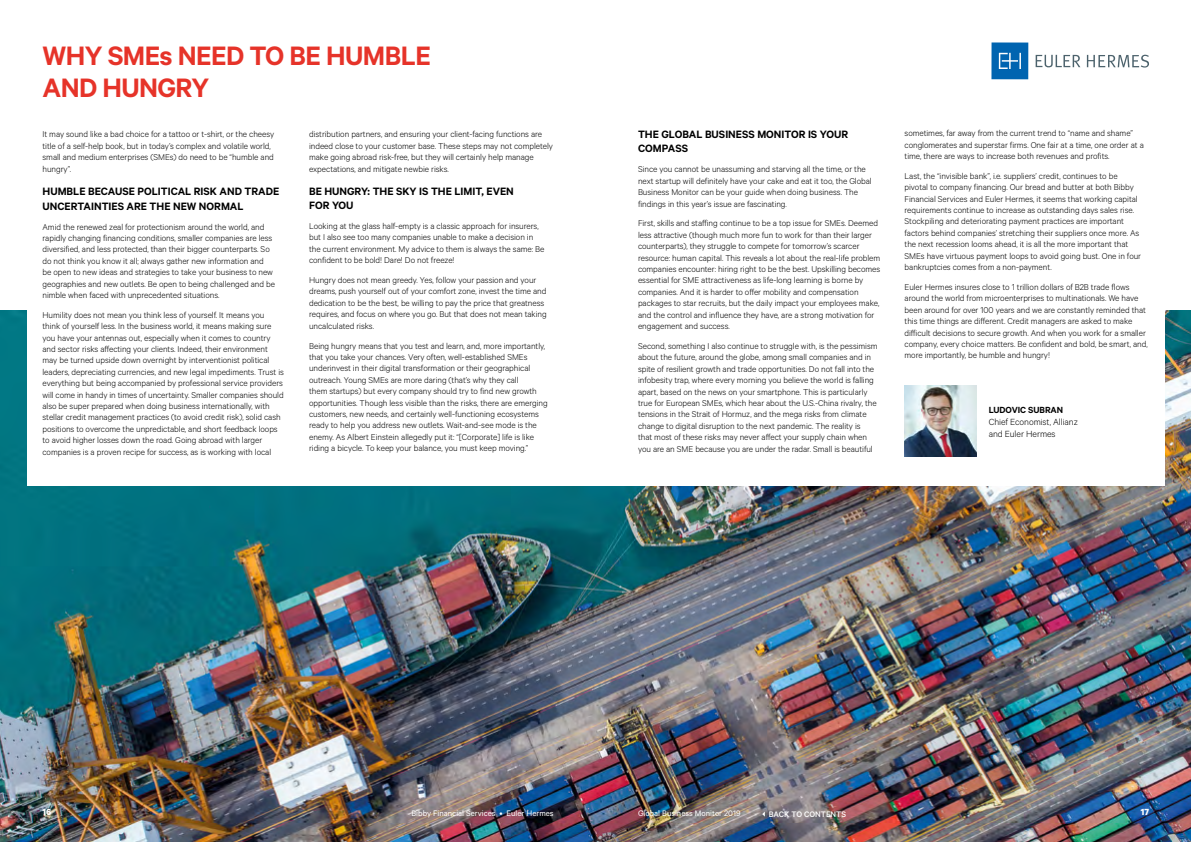
<style>
.page{position:relative;width:1191px;height:842px;background:#fff}
.page>*{position:absolute;margin:0;border:0;box-sizing:border-box;transform-origin:0 0}
.t1{font:600 30px/32px "Calibre";letter-spacing:-.02em;color:#e63329}
.t2{font:600 12px/14.4px "Calibre";color:#000}
.t3{font:300 10px/12px "Calibre";letter-spacing:-.005em;color:#000}
.t4{font:600 10px "Calibre";letter-spacing:-.005em;color:#000}
.t5{font:700 10px "Calibre";color:#fff}
.t6{font:300 9.5px/11.4px "Calibre";letter-spacing:-.005em;color:#000}
.t7{font:9px "Calibre";color:#fff}
.t8{font:500 9px "Calibre";color:#fff}
</style>
<div class="page">
<img style="left:0;top:310px;width:1191px;height:532px">
<div style="left:27px;top:0;width:1137px;height:485px;background:#fff"></div>
<img style="left:904px;top:385px;width:72px;height:72px">
<div style="left:991px;top:42px;width:37px;height:37px;background:#0064b0"></div>
<svg style="left:998px;top:53px;width:23px;height:16px"></svg>
<svg style="left:1035px;top:55px;width:45px;height:12px"></svg>
<svg style="left:1086px;top:55px;width:63px;height:13px"></svg>
<svg style="left:762px;top:811px;width:3px;height:6px"></svg>
<h1 class="t1" style="left:43px;top:39px;width:390px">WHY SMEs NEED TO BE HUMBLE<br>AND HUNGRY</h1>
<p class="t6" style="left:43px;top:128px;width:233px">It may sound like a bad choice for a tattoo or t-shirt, or the cheesy title of a self-help book, but in today’s complex and volatile world, small and medium enterprises (SMEs) do need to be “humble and hungry”.</p>
<p class="t2" style="left:43px;top:184px;width:238px">HUMBLE BECAUSE POLITICAL RISK AND TRADE<br>UNCERTAINTIES ARE THE NEW NORMAL</p>
<p class="t6" style="left:43px;top:220px;width:234px">Amid the renewed zeal for protectionism around the world, and rapidly changing financing conditions, smaller companies are less diversified, and less protected, than their bigger counterparts. So do not think you know it all; always gather new information and<br>be open to new ideas and strategies to take your business to new geographies and new outlets. Be open to being challenged and be nimble when faced with unprecedented situations.</p>
<p class="t6" style="left:43px;top:309px;width:243px">Humility does not mean you think less of yourself. It means you think of yourself less. In the business world, it means making sure you have your antennas out, especially when it comes to country and sector risks affecting your clients. Indeed, their environment may be turned upside down overnight by interventionist political leaders, depreciating currencies, and new legal impediments. Trust is everything but being accompanied by professional service providers will come in handy in times of uncertainty. Smaller companies should also be super prepared when doing business internationally, with stellar credit management practices (to avoid credit risk), solid cash positions to overcome the unpredictable, and short feedback loops to avoid higher losses down the road. Going abroad with larger companies is a proven recipe for success, as is working with local</p>
<p class="t6" style="left:309px;top:128px;width:245px">distribution partners, and ensuring your client-facing functions are indeed close to your customer base. These steps may not completely make going abroad risk-free, but they will certainly help manage expectations, and mitigate newbie risks.</p>
<p class="t2" style="left:309px;top:183px;width:206px">BE HUNGRY: THE SKY IS THE LIMIT, EVEN<br>FOR YOU</p>
<p class="t6" style="left:309px;top:220px;width:237px">Looking at the glass half-empty is a classic approach for insurers, but I also see too many companies unable to make a decision in the current environment. My advice to them is always the same: Be confident to be bold! Dare! Do not freeze!</p>
<p class="t6" style="left:309px;top:274px;width:239px">Hungry does not mean greedy. Yes, follow your passion and your dreams, push yourself out of your comfort zone, invest the time and dedication to be the best, be willing to pay the price that greatness requires, and focus on where you go. But that does not mean taking uncalculated risks.</p>
<p class="t6" style="left:309px;top:339px;width:240px">Being hungry means that you test and learn, and, more importantly, that you take your chances. Very often, well-established SMEs underinvest in their digital transformation or their geographical outreach. Young SMEs are more daring (that’s why they call<br>them startups) but every company should try to find new growth opportunities. Though less visible than the risks, there are emerging customers, new needs, and certainly well-functioning ecosystems ready to help you address new outlets. Wait-and-see mode is the enemy. As Albert Einstein allegedly put it: “[Corporate] life is like riding a bicycle. To keep your balance, you must keep moving.”</p>
<p class="t2" style="left:638px;top:127px;width:212px">THE GLOBAL BUSINESS MONITOR IS YOUR<br>COMPASS</p>
<p class="t6" style="left:638px;top:163px;width:235px">Since you cannot be unassuming and starving all the time, or the next startup will definitely have your cake and eat it too, the Global Business Monitor can be your guide when doing business. The findings in this year’s issue are fascinating.</p>
<p class="t6" style="left:638px;top:217px;width:244px">First, skills and staffing continue to be a top issue for SMEs. Deemed less attractive (though much more fun to work for than their larger counterparts), they struggle to compete for tomorrow’s scarcer resource: human capital. This reveals a lot about the real-life problem companies encounter: hiring right to be the best. Upskilling becomes essential for SME attractiveness as life-long learning is borne by companies. And it is harder to offer mobility and compensation packages to star recruits, but the daily impact your employees make, and the control and influence they have, are a strong motivation for engagement and success.</p>
<p class="t6" style="left:638px;top:340px;width:241px">Second, something I also continue to struggle with, is the pessimism about the future, around the globe, among small companies and in spite of resilient growth and trade opportunities. Do not fall into the infobesity trap, where every morning you believe the world is falling apart, based on the news on your smartphone. This is particularly true for European SMEs, which hear about the U.S.-China rivalry, the tensions in the Strait of Hormuz, and the mega risks from climate change to digital disruption to the next pandemic. The reality is<br>that most of these risks may never affect your supply chain when you are an SME because you are under the radar. Small is beautiful</p>
<p class="t6" style="left:904px;top:127px;width:241px">sometimes, far away from the current trend to “name and shame” conglomerates and superstar firms. One fair at a time, one order at a time, there are ways to increase both revenues and profits.</p>
<p class="t6" style="left:904px;top:170px;width:238px">Last, the “invisible bank”, i.e. suppliers’ credit, continues to be pivotal to company financing. Our bread and butter at both Bibby Financial Services and Euler Hermes, it seems that working capital requirements continue to increase as outstanding days sales rise.<br>Stockpiling and deteriorating payment practices are important factors behind companies’ stretching their suppliers once more. As the next recession looms ahead, it is all the more important that SMEs have virtuous payment loops to avoid going bust. One in four bankruptcies comes from a non-payment.</p>
<p class="t6" style="left:904px;top:281px;width:244px">Euler Hermes insures close to 1 trillion dollars of B2B trade flows around the world from microenterprises to multinationals. We have been around for over 100 years and we are constantly reminded that this time things are different. Credit managers are asked to make difficult decisions to secure growth. And when you work for a smaller company, every choice matters. Be confident and bold, be smart, and, more importantly, be humble and hungry!</p>
<p class="t4" style="left:988px;top:404px;width:76px">LUDOVIC SUBRAN</p>
<p class="t3" style="left:988px;top:415px;width:91px">Chief Economist, Allianz and Euler Hermes</p>
<p class="t5" style="left:43px;top:806px;width:10px">16</p>
<p class="t7" style="left:411px;top:808px;width:144px">Bibby Financial Services • Euler Hermes</p>
<p class="t7" style="left:638px;top:808px;width:104px">Global Business Monitor 2019</p>
<p class="t8" style="left:769px;top:808px;width:79px">BACK TO CONTENTS</p>
<p class="t5" style="left:1140px;top:806px;width:10px">17</p>
</div>
